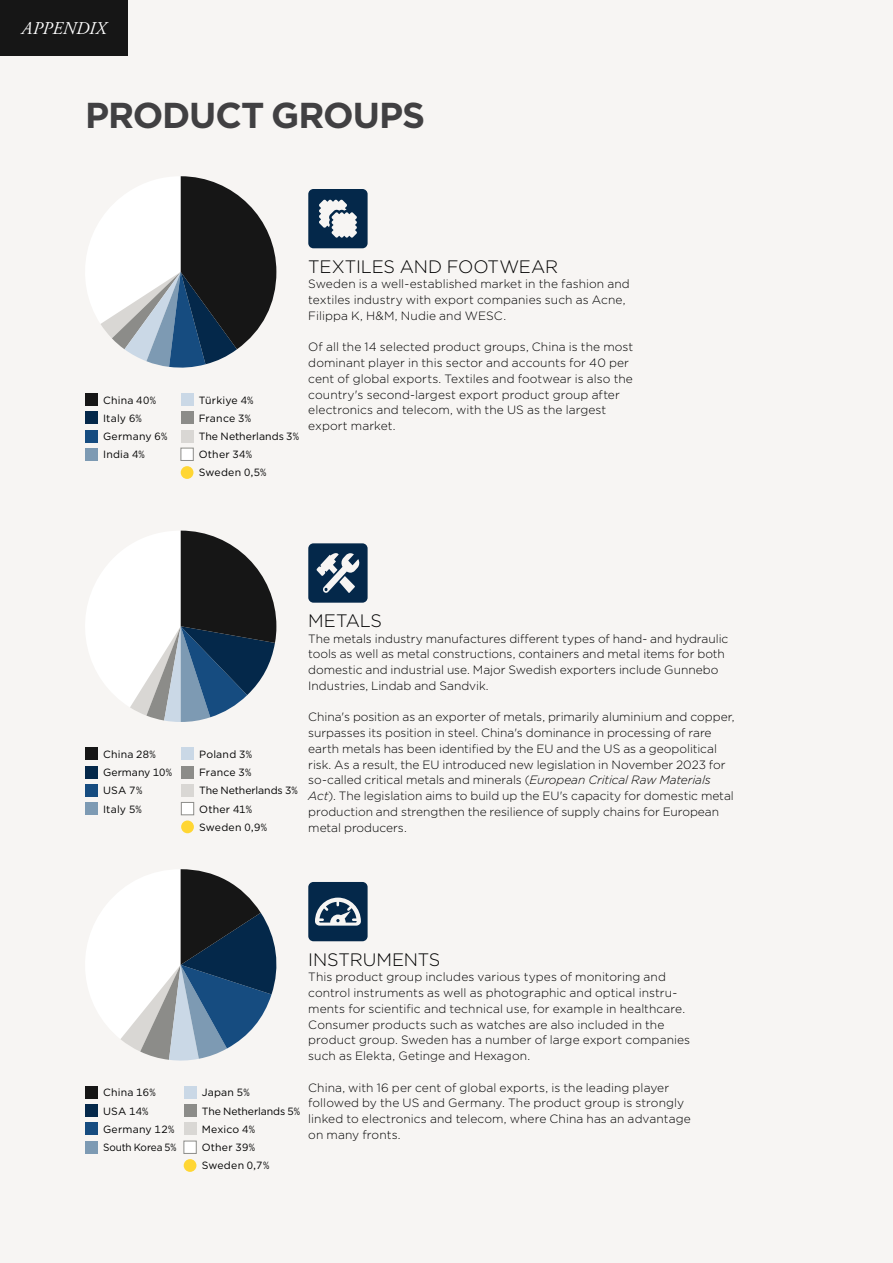
<style>
.page{position:relative;width:893px;height:1263px;background:#f7f5f3}
.page>*{position:absolute;margin:0;border:0;box-sizing:border-box;transform-origin:0 0}
.Rubrik_stor{font:700 36px "Gotham";letter-spacing:-.03em;color:#414042}
.Varugrupper_rubbar{font:300 18px "Gotham";letter-spacing:-.01em;color:#000}
.t1{font:italic 18px "Adobe Garamond Pro";letter-spacing:.01em;color:#fff}
.Bröd_Gotham{font:300 12px/15.8px "Gotham";color:#000}
.t2{font:10.5px "Gotham";letter-spacing:.015em;color:#000}
.t3{font:10.5px "Gotham";letter-spacing:-.005em;color:#000}
.t4{font:10.5px "Gotham";letter-spacing:-.01em;color:#000;scale:.95 1}
.s1{font-style:italic}
</style>
<div class="page">
<div style="left:308px;top:189px;width:60px;height:59px;background:#04284a;border-radius:5px"></div>
<svg style="left:319px;top:199px;width:38px;height:39px"></svg>
<div style="left:308px;top:543px;width:60px;height:60px;background:#04284a;border-radius:5px"></div>
<svg style="left:316px;top:553px;width:44px;height:40px"></svg>
<div style="left:308px;top:882px;width:60px;height:59px;background:#04284a;border-radius:5px"></div>
<svg style="left:315px;top:897px;width:46px;height:29px"></svg>
<svg style="left:85px;top:869px;width:192px;height:192px"></svg>
<svg style="left:85px;top:531px;width:191px;height:191px"></svg>
<svg style="left:85px;top:176px;width:191px;height:192px"></svg>
<div style="left:85px;top:1086px;width:13px;height:13px;background:#161616"></div>
<div style="left:85px;top:1104px;width:13px;height:13px;background:#04284a"></div>
<div style="left:85px;top:1122px;width:13px;height:13px;background:#164c80"></div>
<div style="left:85px;top:1141px;width:13px;height:12px;background:#7d9ab3"></div>
<div style="left:184px;top:1086px;width:12px;height:13px;background:#cad8e6"></div>
<div style="left:184px;top:1104px;width:12px;height:13px;background:#8c8c89"></div>
<div style="left:184px;top:1122px;width:12px;height:13px;background:#d9d7d4"></div>
<div style="left:184px;top:1141px;width:12px;height:12px;background:#fff"></div>
<div style="left:184px;top:1159px;width:12px;height:13px;background:#ffd633;border-radius:50%"></div>
<div style="left:85px;top:747px;width:13px;height:13px;background:#161616"></div>
<div style="left:85px;top:766px;width:13px;height:12px;background:#04284a"></div>
<div style="left:85px;top:784px;width:13px;height:13px;background:#164c80"></div>
<div style="left:85px;top:802px;width:13px;height:13px;background:#7d9ab3"></div>
<div style="left:181px;top:747px;width:13px;height:13px;background:#cad8e6"></div>
<div style="left:181px;top:766px;width:13px;height:12px;background:#8c8c89"></div>
<div style="left:181px;top:784px;width:13px;height:13px;background:#d9d7d4"></div>
<div style="left:181px;top:802px;width:13px;height:13px;background:#fff;border:1px solid #8c8c89"></div>
<div style="left:181px;top:820px;width:13px;height:13px;background:#ffd633;border-radius:50%"></div>
<div style="left:85px;top:393px;width:13px;height:13px;background:#161616"></div>
<div style="left:85px;top:411px;width:13px;height:13px;background:#04284a"></div>
<div style="left:85px;top:430px;width:13px;height:12px;background:#164c80"></div>
<div style="left:85px;top:448px;width:13px;height:13px;background:#7d9ab3"></div>
<div style="left:181px;top:393px;width:12px;height:13px;background:#cad8e6"></div>
<div style="left:181px;top:411px;width:12px;height:13px;background:#8c8c89"></div>
<div style="left:181px;top:430px;width:12px;height:12px;background:#d9d7d4"></div>
<div style="left:181px;top:448px;width:12px;height:13px;background:#fff;border:1px solid #8c8c89"></div>
<div style="left:181px;top:466px;width:12px;height:13px;background:#ffd633;border-radius:50%"></div>
<div style="left:0;top:0;width:128px;height:56px;background:#161616"></div>
<p class="t1" style="left:21px;top:18px;width:86px">APPENDIX</p>
<p class="Rubrik_stor" style="left:85px;top:91px;width:342px">PRODUCT GROUPS</p>
<p class="t2" style="left:103px;top:393px;width:55px">China 40%</p>
<p class="t2" style="left:103px;top:411px;width:40px">Italy 6%</p>
<p class="t2" style="left:103px;top:430px;width:66px">Germany 6%</p>
<p class="t2" style="left:103px;top:448px;width:43px">India 4%</p>
<p class="t2" style="left:199px;top:393px;width:56px">Türkiye 4%</p>
<p class="t2" style="left:199px;top:411px;width:54px">France 3%</p>
<p class="t2" style="left:199px;top:430px;width:102px">The Netherlands 3%</p>
<p class="t2" style="left:199px;top:448px;width:55px">Other 34%</p>
<p class="t2" style="left:199px;top:466px;width:69px">Sweden 0,5%</p>
<p class="Varugrupper_rubbar" style="left:308px;top:255px;width:251px">TEXTILES AND FOOTWEAR</p>
<p class="Bröd_Gotham" style="left:308px;top:276px;width:323px">Sweden is a well-established market in the fashion and textiles industry with export companies such as Acne,<br>Filippa K, H&amp;M, Nudie and WESC.</p>
<p class="Bröd_Gotham" style="left:308px;top:339px;width:327px">Of all the 14 selected product groups, China is the most dominant player in this sector and accounts for 40 per cent of global exports. Textiles and footwear is also the country's second-largest export product group after electronics and telecom, with the US as the largest export market.</p>
<p class="t2" style="left:103px;top:747px;width:54px">China 28%</p>
<p class="t2" style="left:103px;top:766px;width:70px">Germany 10%</p>
<p class="t2" style="left:103px;top:784px;width:41px">USA 7%</p>
<p class="t2" style="left:103px;top:802px;width:40px">Italy 5%</p>
<p class="t2" style="left:199px;top:747px;width:54px">Poland 3%</p>
<p class="t2" style="left:199px;top:766px;width:54px">France 3%</p>
<p class="t3" style="left:199px;top:784px;width:100px">The Netherlands 3%</p>
<p class="t2" style="left:199px;top:802px;width:55px">Other 41%</p>
<p class="t2" style="left:199px;top:820px;width:69px">Sweden 0,9%</p>
<p class="Varugrupper_rubbar" style="left:308px;top:609px;width:75px">METALS</p>
<p class="Bröd_Gotham" style="left:308px;top:630px;width:422px">The metals industry manufactures different types of hand- and hydraulic tools as well as metal constructions, containers and metal items for both domestic and industrial use. Major Swedish exporters include Gunnebo Industries, Lindab and Sandvik.</p>
<p class="Bröd_Gotham" style="left:308px;top:709px;width:428px">China's position as an exporter of metals, primarily aluminium and copper, surpasses its position in steel. China's dominance in processing of rare earth metals has been identified by the EU and the US as a geopolitical risk. As a result, the EU introduced new legislation in November 2023 for so-called critical metals and minerals (<span class="s1">European Critical Raw Materials Act</span>). The legislation aims to build up the EU's capacity for domestic metal production and strengthen the resilience of supply chains for European metal producers.</p>
<p class="t2" style="left:103px;top:1086px;width:54px">China 16%</p>
<p class="t2" style="left:103px;top:1104px;width:47px">USA 14%</p>
<p class="t2" style="left:103px;top:1122px;width:73px">Germany 12%</p>
<p class="t4" style="left:103px;top:1141px;width:79px">South Korea 5%</p>
<p class="t2" style="left:202px;top:1086px;width:50px">Japan 5%</p>
<p class="t3" style="left:202px;top:1104px;width:100px">The Netherlands 5%</p>
<p class="t2" style="left:202px;top:1122px;width:55px">Mexico 4%</p>
<p class="t2" style="left:202px;top:1141px;width:55px">Other 39%</p>
<p class="t2" style="left:202px;top:1159px;width:69px">Sweden 0,7%</p>
<p class="Varugrupper_rubbar" style="left:308px;top:948px;width:134px">INSTRUMENTS</p>
<p class="Bröd_Gotham" style="left:308px;top:969px;width:383px">This product group includes various types of monitoring and control instruments as well as photographic and optical instru&shy;ments for scientific and technical use, for example in healthcare.<br>Consumer products such as watches are also included in the product group. Sweden has a number of large export companies such as Elekta, Getinge and Hexagon.</p>
<p class="Bröd_Gotham" style="left:308px;top:1079px;width:384px">China, with 16 per cent of global exports, is the leading player followed by the US and Germany. The product group is strongly linked to electronics and telecom, where China has an advantage on many fronts.</p>
</div>
